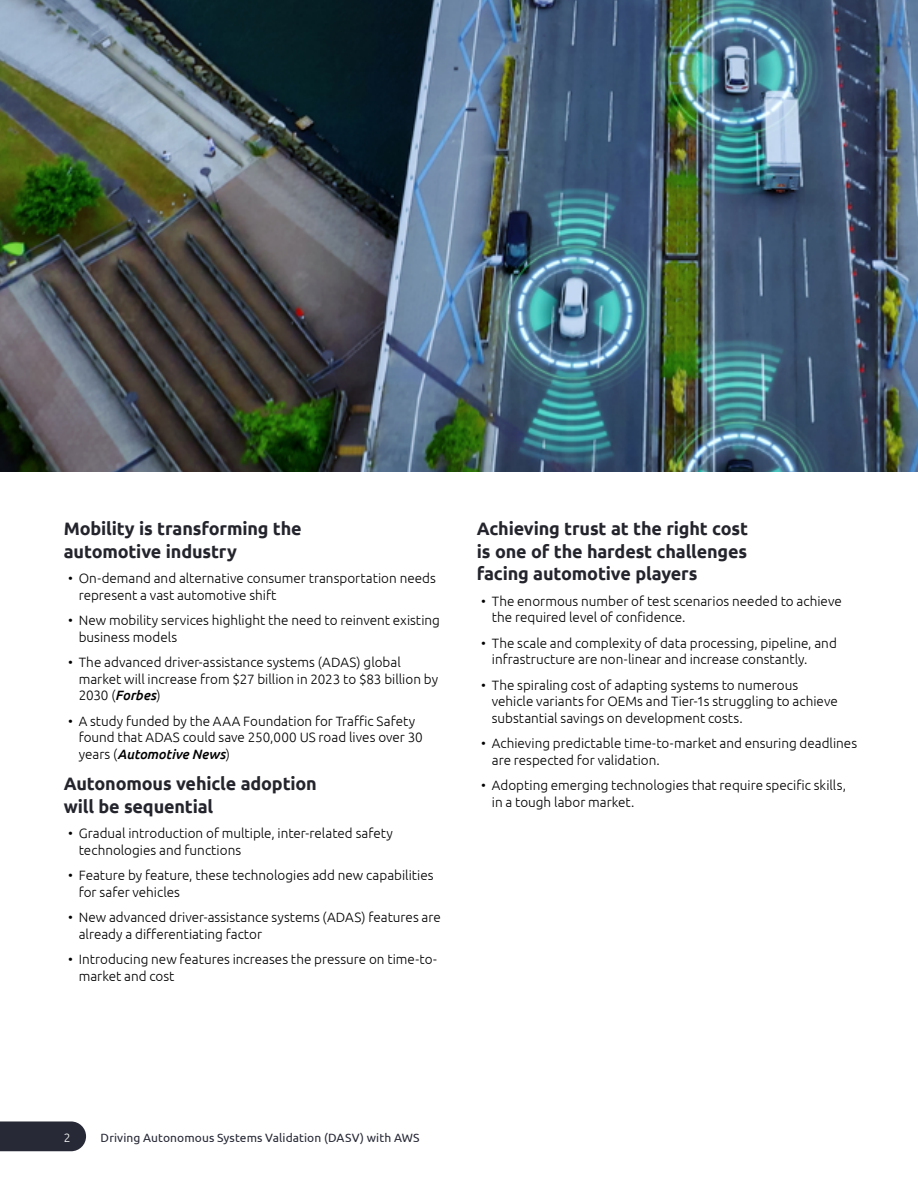
<style>
.page{position:relative;width:918px;height:1188px;background:#fff}
.page>*{position:absolute;margin:0;border:0;box-sizing:border-box;transform-origin:0 0}
.t1{font:700 18px/22.5px "Ubuntu";letter-spacing:-.01em;color:#24242d}
.t2{font:300 13.5px/16.5px "Ubuntu";color:#000}
.t3{font:12px "Ubuntu";letter-spacing:.01em;color:#272936}
.t4{font:300 12px "Ubuntu";color:#fff}
.s1{font-weight:500;font-style:italic}
</style>
<div class="page">
<svg style="left:0;top:1121px;width:86px;height:30px"></svg>
<img style="left:0;top:0;width:918px;height:471px">
<h1 class="t1" style="left:64px;top:517px;width:239px">Mobility is transforming the automotive industry</h1>
<p class="t2" style="left:79px;top:570px;width:359px;text-indent:-11px">• On-demand and alternative consumer transportation needs represent a vast automotive shift</p>
<p class="t2" style="left:79px;top:612px;width:363px;text-indent:-11px">• New mobility services highlight the need to reinvent existing business models</p>
<p class="t2" style="left:79px;top:654px;width:361px;text-indent:-11px">• The advanced driver-assistance systems (ADAS) global market will increase from $27 billion in 2023 to $83 billion by<br>2030 (<span class="s1">Forbes</span>)</p>
<p class="t2" style="left:79px;top:712px;width:346px;text-indent:-11px">• A study funded by the AAA Foundation for Traffic Safety found that ADAS could save 250,000 US road lives over 30 years (<span class="s1">Automotive News</span>)</p>
<h1 class="t1" style="left:64px;top:772px;width:255px">Autonomous vehicle adoption will be sequential</h1>
<p class="t2" style="left:79px;top:825px;width:316px;text-indent:-11px">• Gradual introduction of multiple, inter-related safety technologies and functions</p>
<p class="t2" style="left:79px;top:867px;width:356px;text-indent:-11px">• Feature by feature, these technologies add new capabilities for safer vehicles</p>
<p class="t2" style="left:79px;top:909px;width:364px;text-indent:-11px">• New advanced driver-assistance systems (ADAS) features are already a differentiating factor</p>
<p class="t2" style="left:79px;top:951px;width:360px;text-indent:-11px">• Introducing new features increases the pressure on time-to&shy;market and cost</p>
<h1 class="t1" style="left:477px;top:517px;width:273px;text-align:justify">Achieving trust at the right cost is one of the hardest challenges facing automotive players</h1>
<p class="t2" style="left:492px;top:592px;width:352px;text-indent:-11px">• The enormous number of test scenarios needed to achieve the required level of confidence.</p>
<p class="t2" style="left:492px;top:634px;width:347px;text-indent:-11px">• The scale and complexity of data processing, pipeline, and infrastructure are non-linear and increase constantly.</p>
<p class="t2" style="left:492px;top:676px;width:348px;text-indent:-11px">• The spiraling cost of adapting systems to numerous vehicle variants for OEMs and Tier-1s struggling to achieve substantial savings on development costs.</p>
<p class="t2" style="left:492px;top:735px;width:367px;text-indent:-11px">• Achieving predictable time-to-market and ensuring deadlines are respected for validation.</p>
<p class="t2" style="left:492px;top:777px;width:356px;text-indent:-11px">• Adopting emerging technologies that require specific skills, in a tough labor market.</p>
<p class="t4" style="left:64px;top:1130px;width:8px">2</p>
<p class="t3" style="left:101px;top:1130px;width:320px">Driving Autonomous Systems Validation (DASV) with AWS</p>
</div>
